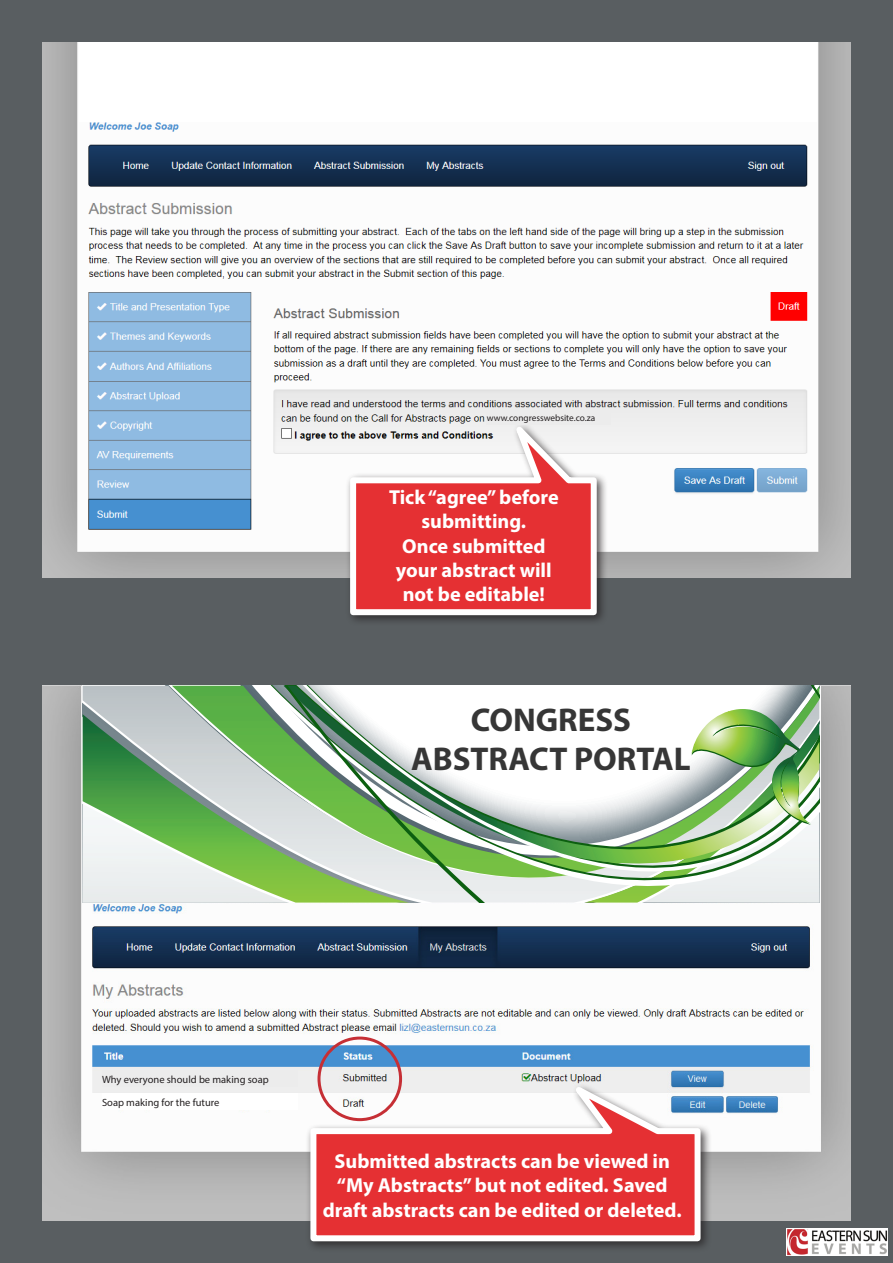
<style>
.page{position:relative;width:893px;height:1263px;background:#595e61}
.page>*{position:absolute;margin:0;border:0;box-sizing:border-box;transform-origin:0 0}
.t1{font:700 33px "Myriad Pro";color:#363636}
.t2{font:700 20.25px/24.3px "Myriad Pro";color:#fff;text-align:center}
.t3{font:10.5px "Myriad Pro";color:#231f20}
.t4{font:9.3px "Myriad Pro";color:#231f20}
</style>
<div class="page">
<img style="left:787px;top:1228px;width:101px;height:27px">
<img style="left:43px;top:43px;width:807px;height:534px">
<div style="left:79px;top:43px;width:737px;height:79px;background:#fff"></div>
<div style="left:345px;top:422px;width:263px;height:204px;background:#231f20;opacity:.75"></div>
<svg style="left:347px;top:405px;width:253px;height:213px;background:#e37c7d"></svg>
<div style="left:487px;top:411px;width:124px;height:13px;background:#ececec"></div>
<img style="left:43px;top:686px;width:807px;height:534px">
<svg style="left:572px;top:886px;width:247px;height:15px;background:#dae6d1"></svg>
<svg style="left:572px;top:825px;width:247px;height:61px;background:#b9d3ae"></svg>
<svg style="left:83px;top:686px;width:489px;height:216px;background:#a4c79e"></svg>
<svg style="left:330px;top:686px;width:489px;height:139px;background:#d0dfcf"></svg>
<div style="left:102px;top:1071px;width:196px;height:16px;background:#ececec"></div>
<div style="left:102px;top:1094px;width:196px;height:16px;background:#fff"></div>
<div style="left:305px;top:1082px;width:407px;height:170px;background:#231f20;opacity:.75"></div>
<svg style="left:307px;top:1072px;width:397px;height:172px;background:#e47d80"></svg>
<div style="left:317px;top:1036px;width:85px;height:85px;border:3px solid #c62f35;border-radius:50%"></div>
<p class="t4" style="left:487px;top:412px;width:110px">www.congresswebsite.co.za</p>
<p class="t2" style="left:389px;top:484px;width:171px">Tick “agree” before submitting.</p>
<p class="t2" style="left:396px;top:533px;width:157px">Once submitted your abstract will not be editable!</p>
<p class="t1" style="left:471px;top:698px;width:162px">CONGRESS</p>
<p class="t1" style="left:411px;top:738px;width:281px">ABSTRACT PORTAL</p>
<p class="t3" style="left:102px;top:1073px;width:168px">Why everyone should be making soap</p>
<p class="t3" style="left:102px;top:1096px;width:119px">Soap making for the future</p>
<p class="t2" style="left:323px;top:1148px;width:360px">Submitted abstracts can be viewed in “My Abstracts” but not edited. Saved draft abstracts can be edited or deleted.</p>
</div>
